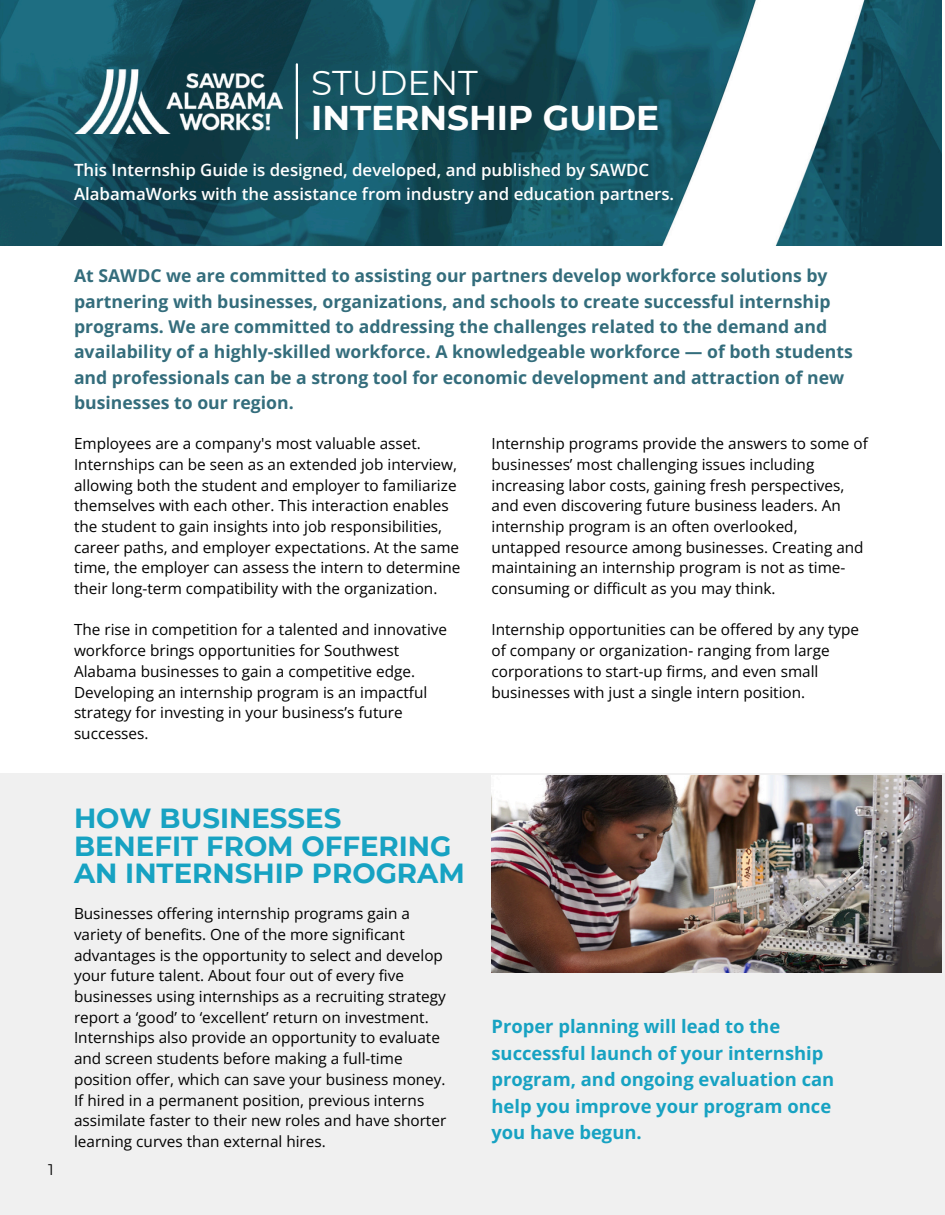
<style>
.page{position:relative;width:945px;height:1215px;background:#fff}
.page>*{position:absolute;margin:0;border:0;box-sizing:border-box;transform-origin:0 0}
.t1{font:700 34.35px/34.3px "Montserrat";color:#fefefe}
.t2{font:700 27.6px/27.6px "Montserrat";color:#17a2c2}
.t3{font:700 18.45px/26.4px "Open Sans";color:#17a2c2}
.t4{font:700 17.7px/25.3px "Open Sans";color:#346d7c}
.t5{font:600 16.8px/24.2px "Open Sans";color:#fff}
.t6{font:15.3px/20.7px "Open Sans";color:#000}
.t7{font:15.3px "Montserrat";color:#000}
.s1{font-weight:400}
.s2{font-family:"Noto Sans"}
</style>
<div class="page">
<img style="left:0;top:0;width:942px;height:245px">
<img style="left:74px;top:69px;width:208px;height:64px">
<hr style="left:296px;top:64px;width:2px;height:74px;background:#fff">
<div style="left:0;top:774px;width:945px;height:441px;background:#f0f0f0"></div>
<img style="left:491px;top:776px;width:451px;height:196px">
<h3 class="t1" style="left:311px;top:66px;width:349px"><span class="s1">STUDENT<br></span>INTERNSHIP GUIDE</h3>
<h3 class="t5" style="left:74px;top:157px;width:602px">This Internship Guide is designed, developed, and published by SAWDC<br>AlabamaWorks with the assistance from industry and education partners.</h3>
<p class="t4" style="left:74px;top:263px;width:781px">At SAWDC we are committed to assisting our partners develop workforce solutions by partnering with businesses, organizations, and schools to create successful internship programs. We are committed to addressing the challenges related to the demand and availability of a highly-skilled workforce. A knowledgeable workforce — of both students and professionals can be a strong tool for economic development and attraction of new businesses to our region.</p>
<p class="t6" style="left:74px;top:433px;width:388px">Employees are a company's most valuable asset.<br>Internships can be seen as an extended job interview, allowing both the student and employer to familiarize themselves with each other. This interaction enables the student to gain insights into job responsibilities, career paths, and employer expectations. At the same time, the employer can assess the intern to determine their long-term compatibility with the organization.</p>
<p class="t6" style="left:74px;top:619px;width:375px">The rise in competition for a talented and innovative workforce brings opportunities for Southwest Alabama businesses to gain a competitive edge.<br>Developing an internship program is an impactful strategy for investing in your business’s future successes.</p>
<p class="t6" style="left:491px;top:433px;width:378px">Internship programs provide the answers to some of businesses’ most challenging issues including increasing labor costs, gaining fresh perspectives, and even discovering future business leaders. An internship program is an often overlooked, untapped resource among businesses. Creating and maintaining an internship program is not as time&shy;consuming or difficult as you may think.</p>
<p class="t6" style="left:491px;top:619px;width:369px">Internship opportunities can be offered by any type of company or organization<span class="s2">‐</span> ranging from large corporations to start-up firms, and even small businesses with just a single intern position.</p>
<h2 class="t7" style="left:48px;top:1161px;width:7px">1</h2>
<p class="t2" style="left:74px;top:805px;width:392px">HOW BUSINESSES<br>BENEFIT FROM OFFERING<br>AN INTERNSHIP PROGRAM</p>
<p class="t6" style="left:74px;top:903px;width:374px">Businesses offering internship programs gain a variety of benefits. One of the more significant advantages is the opportunity to select and develop your future talent. About four out of every five businesses using internships as a recruiting strategy report a ‘good’ to ‘excellent’ return on investment.<br>Internships also provide an opportunity to evaluate and screen students before making a full-time position offer, which can save your business money.<br>If hired in a permanent position, previous interns assimilate faster to their new roles and have shorter learning curves than external hires.</p>
<h3 class="t3" style="left:491px;top:1013px;width:344px">Proper planning will lead to the successful launch of your internship program, and ongoing evaluation can help you improve your program once you have begun.</h3>
</div>
